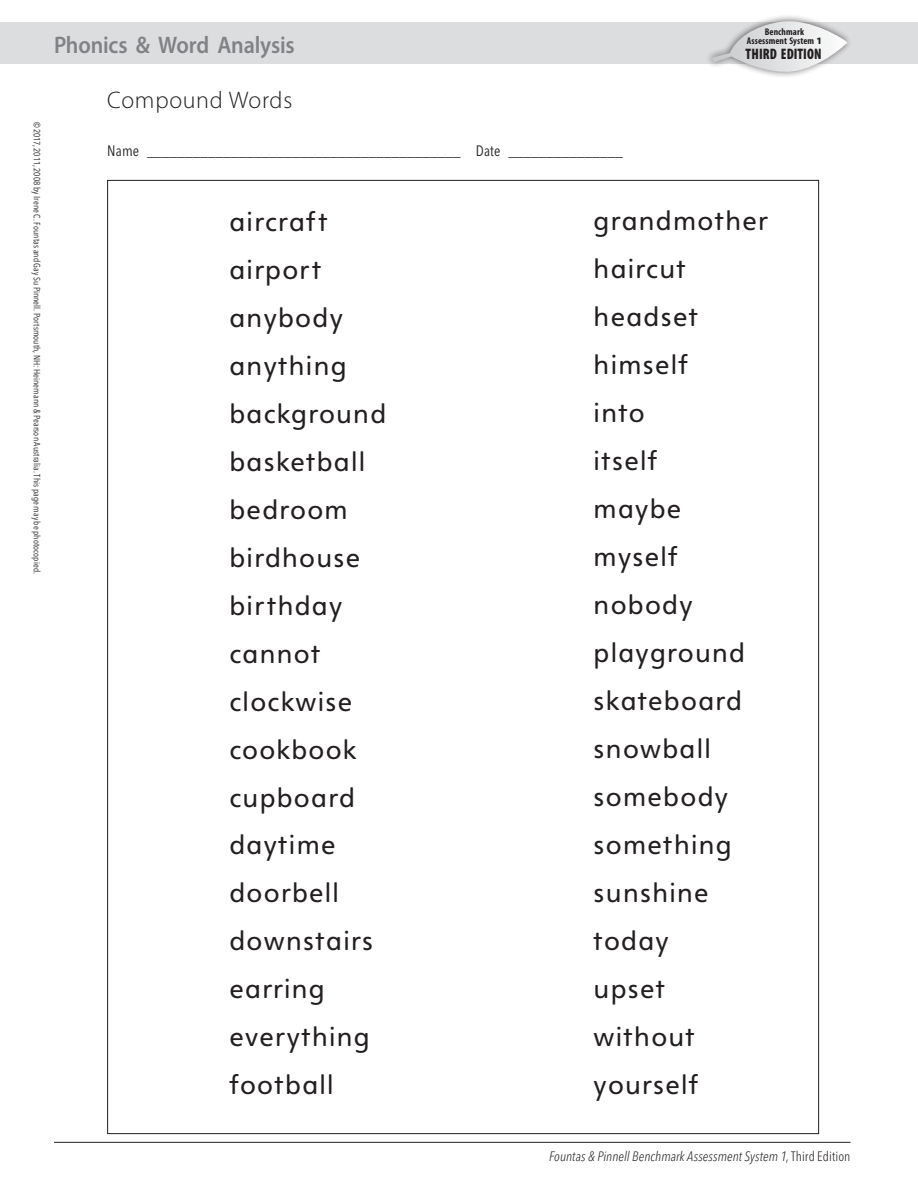
<style>
.page{position:relative;width:918px;height:1188px;background:#fff}
.page>*{position:absolute;margin:0;border:0;box-sizing:border-box;transform-origin:0 0}
.t1{font:25.5px/48px "Heinemann Roman Rm";letter-spacing:.05em;color:#231f20}
.t2{font:600 24px "Myriad Pro";letter-spacing:-.01em;color:#808285;scale:.92 1}
.t3{font:300 24px "Myriad Pro";letter-spacing:.03em;color:#231f20}
.t4{font:900 condensed 15.3px "Myriad Pro";letter-spacing:.005em;color:#231f20;scale:.91 1}
.t5{font:condensed 15px "Avenir Next LT Pro";letter-spacing:.01em;color:#231f20}
.t6{font:italic 300 condensed 13.5px "Avenir Next LT Pro";letter-spacing:.005em;color:#231f20}
.t7{font:700 condensed 9.75px/9px "Myriad Pro";letter-spacing:.01em;color:#231f20;text-align:center}
.t8{font:condensed 9px "Avenir Next LT Pro";letter-spacing:.01em;color:#231f20}
.s1{font-weight:900;font-stretch:normal}
.s2{font-style:normal}
</style>
<div class="page">
<div style="left:0;top:22px;width:918px;height:42px;background:#dcdddf"></div>
<svg style="left:709px;top:16px;width:140px;height:61px"></svg>
<hr style="left:54px;top:1142px;width:796px;height:1px;background:#231f20">
<p class="t8" style="left:42px;top:122px;width:454px;rotate:90deg">© 2017, 2011, 2008 by Irene C. Fountas and Gay Su Pinnell. Portsmouth, NH: Heinemann &amp; Pearson Australia. This page may be photocopied.</p>
<p class="t2" style="left:54px;top:31px;width:263px">Phonics &amp; Word Analysis</p>
<p class="t7" style="left:747px;top:28px;width:77px">Benchmark<br>Assessment System <span class="s1">1</span></p>
<p class="t4" style="left:746px;top:46px;width:85px">THIRD EDITION</p>
<p class="t3" style="left:107px;top:87px;width:187px">Compound Words</p>
<p class="t5" style="left:107px;top:142px;width:517px">Name _________________________________________ Date _______________</p>
<p class="t1" style="left:230px;top:198px;width:158px">aircraft airport anybody anything background basketball bedroom birdhouse birthday cannot clockwise cookbook cupboard daytime doorbell downstairs earring everything football</p>
<p class="t1" style="left:594px;top:197px;width:176px">grandmother haircut headset himself<br>into<br>itself<br>maybe myself nobody playground skateboard snowball somebody something sunshine today<br>upset without yourself</p>
<p class="t6" style="left:549px;top:1148px;width:303px">Fountas &amp; Pinnell Benchmark Assessment System 1<span class="s2">, Third Edition</span></p>
</div>
